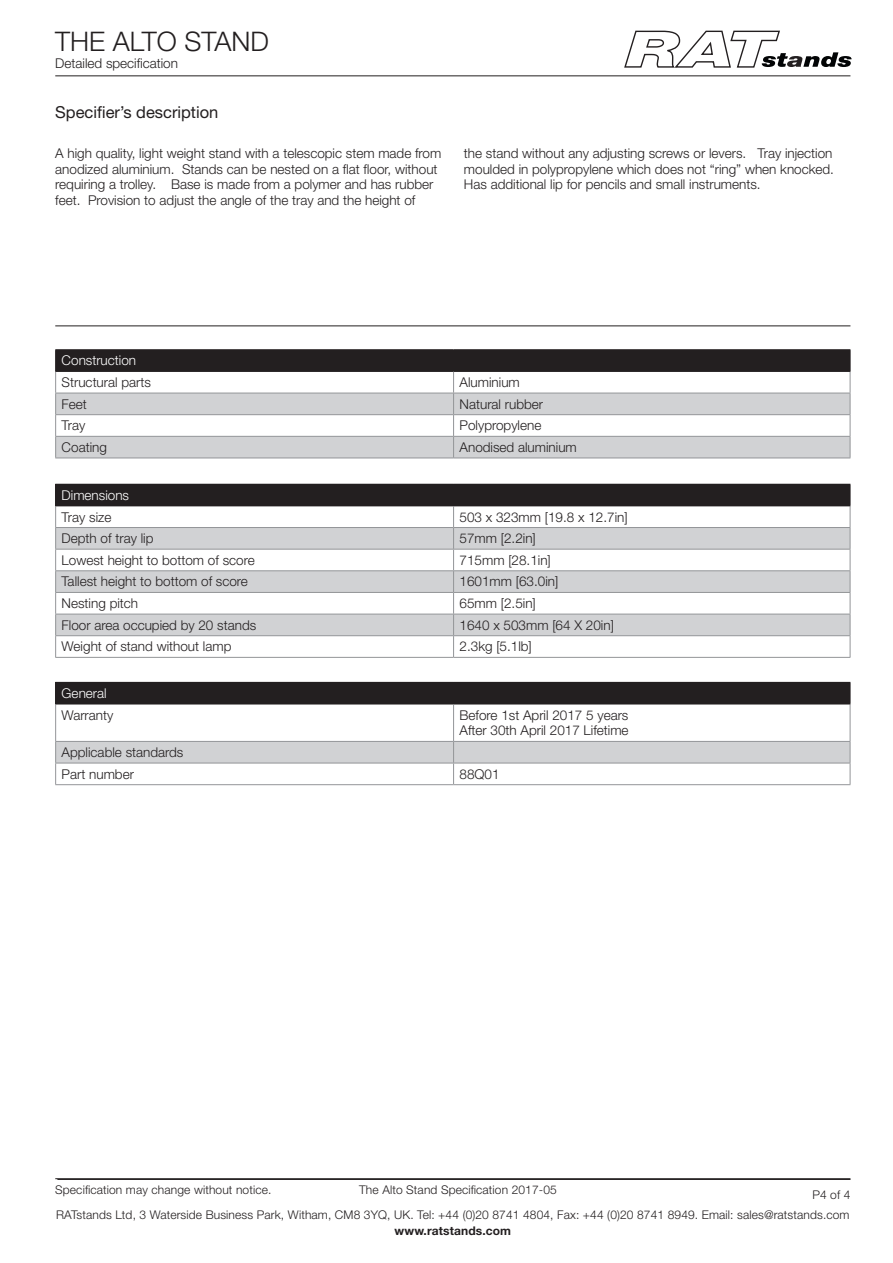
<style>
.page{position:relative;width:893px;height:1263px;background:#fff}
.page>*{position:absolute;margin:0;border:0;box-sizing:border-box;transform-origin:0 0}
.t1{font:300 27px "Helvetica Neue LT Std";color:#231f20}
.t2{font:16.5px "Helvetica Neue LT Std";color:#231f20}
.t3{font:300 13.5px/15.8px "Helvetica Neue LT Std";color:#231f20}
.t4{font:300 13.5px "Helvetica Neue LT Std";color:#fff}
.t5{font:300 12px/24.3px "Helvetica Neue LT Std";letter-spacing:.01em;color:#231f20}
.t6{font:700 12px "Helvetica Neue LT Std";letter-spacing:.01em;color:#231f20}
</style>
<div class="page">
<hr style="left:55px;top:75px;width:795px;height:1px;background:#231f20">
<hr style="left:55px;top:1178px;width:795px;height:1px;background:#231f20">
<hr style="left:55px;top:325px;width:795px;height:1px;background:#231f20">
<hr style="left:55px;top:349px;width:399px;height:1px;background:#231f20">
<hr style="left:454px;top:349px;width:396px;height:1px;background:#231f20">
<hr style="left:55px;top:458px;width:399px;height:1px;background:#939598">
<svg style="left:55px;top:350px;width:796px;height:108px"></svg>
<hr style="left:454px;top:436px;width:396px;height:1px;background:#939598">
<hr style="left:454px;top:458px;width:396px;height:1px;background:#939598">
<div style="left:56px;top:484px;width:794px;height:22px;background:#231f20"></div>
<svg style="left:56px;top:528px;width:794px;height:107px;fill:#d1d2d4"></svg>
<hr style="left:55px;top:484px;width:399px;height:1px;background:#231f20">
<hr style="left:55px;top:527px;width:399px;height:1px;background:#939598">
<hr style="left:454px;top:527px;width:396px;height:1px;background:#939598">
<hr style="left:55px;top:549px;width:399px;height:1px;background:#939598">
<hr style="left:454px;top:549px;width:396px;height:1px;background:#939598">
<hr style="left:55px;top:570px;width:399px;height:1px;background:#939598">
<hr style="left:454px;top:570px;width:396px;height:1px;background:#939598">
<hr style="left:55px;top:592px;width:399px;height:1px;background:#939598">
<hr style="left:454px;top:592px;width:396px;height:1px;background:#939598">
<hr style="left:55px;top:614px;width:399px;height:1px;background:#939598">
<hr style="left:454px;top:614px;width:396px;height:1px;background:#939598">
<svg style="left:55px;top:485px;width:1px;height:172px"></svg>
<hr style="left:55px;top:635px;width:399px;height:1px;background:#939598">
<hr style="left:55px;top:657px;width:399px;height:1px;background:#939598">
<svg style="left:453px;top:506px;width:1px;height:151px"></svg>
<svg style="left:850px;top:485px;width:1px;height:172px"></svg>
<hr style="left:454px;top:635px;width:396px;height:1px;background:#939598">
<hr style="left:454px;top:657px;width:396px;height:1px;background:#939598">
<div style="left:56px;top:682px;width:794px;height:22px;background:#231f20"></div>
<svg style="left:55px;top:683px;width:1px;height:21px"></svg>
<svg style="left:850px;top:683px;width:1px;height:21px"></svg>
<hr style="left:55px;top:682px;width:399px;height:1px;background:#231f20">
<hr style="left:55px;top:704px;width:1px;height:37px;background:#939598">
<hr style="left:55px;top:704px;width:399px;height:1px;background:#231f20">
<hr style="left:453px;top:704px;width:1px;height:37px;background:#939598">
<hr style="left:850px;top:704px;width:1px;height:37px;background:#939598">
<hr style="left:454px;top:704px;width:396px;height:1px;background:#231f20">
<hr style="left:55px;top:784px;width:399px;height:1px;background:#939598">
<svg style="left:55px;top:741px;width:796px;height:43px"></svg>
<hr style="left:454px;top:763px;width:396px;height:1px;background:#939598">
<hr style="left:454px;top:784px;width:396px;height:1px;background:#939598">
<hr style="left:57px;top:1179px;width:793px;height:1px;background:#231f20">
<svg style="left:624px;top:30px;width:228px;height:38px"></svg>
<p class="t1" style="left:55px;top:25px;width:215px">THE ALTO STAND</p>
<p class="t3" style="left:55px;top:55px;width:124px">Detailed specification</p>
<p class="t2" style="left:55px;top:102px;width:165px">Specifier’s description</p>
<p class="t3" style="left:55px;top:145px;width:388px">A high quality, light weight stand with a telescopic stem made from anodized aluminium. Stands can be nested on a flat floor, without requiring a trolley. Base is made from a polymer and has rubber feet. Provision to adjust the angle of the tray and the height of</p>
<p class="t3" style="left:464px;top:145px;width:372px;text-align:justify">the stand without any adjusting screws or levers. Tray injection moulded in polypropylene which does not “ring” when knocked.<br>Has additional lip for pencils and small instruments.</p>
<p class="t4" style="left:62px;top:352px;width:76px">Construction</p>
<p class="t3" style="left:62px;top:374px;width:91px">Structural parts</p>
<p class="t3" style="left:460px;top:374px;width:62px">Aluminium</p>
<p class="t3" style="left:62px;top:396px;width:27px">Feet</p>
<p class="t3" style="left:460px;top:396px;width:85px">Natural rubber</p>
<p class="t3" style="left:62px;top:417px;width:25px">Tray</p>
<p class="t3" style="left:460px;top:417px;width:83px">Polypropylene</p>
<p class="t3" style="left:62px;top:439px;width:47px">Coating</p>
<p class="t3" style="left:460px;top:439px;width:119px">Anodised aluminium</p>
<p class="t4" style="left:62px;top:487px;width:69px">Dimensions</p>
<p class="t3" style="left:62px;top:508px;width:51px">Tray size</p>
<p class="t3" style="left:460px;top:508px;width:170px">503 x 323mm [19.8 x 12.7in]</p>
<p class="t3" style="left:62px;top:530px;width:93px">Depth of tray lip</p>
<p class="t3" style="left:460px;top:530px;width:78px">57mm [2.2in]</p>
<p class="t3" style="left:62px;top:552px;width:195px">Lowest height to bottom of score</p>
<p class="t3" style="left:460px;top:552px;width:93px">715mm [28.1in]</p>
<p class="t3" style="left:62px;top:573px;width:188px">Tallest height to bottom of score</p>
<p class="t3" style="left:460px;top:573px;width:100px">1601mm [63.0in]</p>
<p class="t3" style="left:62px;top:595px;width:78px">Nesting pitch</p>
<p class="t3" style="left:460px;top:595px;width:78px">65mm [2.5in]</p>
<p class="t3" style="left:62px;top:617px;width:196px">Floor area occupied by 20 stands</p>
<p class="t3" style="left:460px;top:617px;width:156px">1640 x 503mm [64 X 20in]</p>
<p class="t3" style="left:62px;top:638px;width:171px">Weight of stand without lamp</p>
<p class="t3" style="left:460px;top:638px;width:74px">2.3kg [5.1lb]</p>
<p class="t4" style="left:62px;top:685px;width:47px">General</p>
<p class="t3" style="left:62px;top:707px;width:53px">Warranty</p>
<p class="t3" style="left:460px;top:707px;width:170px">Before 1st April 2017 5 years</p>
<p class="t3" style="left:460px;top:722px;width:171px">After 30th April 2017 Lifetime</p>
<p class="t3" style="left:62px;top:744px;width:123px">Applicable standards</p>
<p class="t3" style="left:62px;top:766px;width:74px">Part number</p>
<p class="t3" style="left:460px;top:766px;width:42px">88Q01</p>
<p class="t5" style="left:55px;top:1178px;width:218px">Specification may change without notice.</p>
<p class="t5" style="left:812px;top:1182px;width:40px">P4 of 4</p>
<p class="t5" style="left:56px;top:1178px;width:795px;text-indent:303px">The Alto Stand Specification 2017-05<br>RATstands Ltd, 3 Waterside Business Park, Witham, CM8 3YQ, UK. Tel: +44 (0)20 8741 4804, Fax: +44 (0)20 8741 8949. Email: sales@ratstands.com</p>
<p class="t6" style="left:395px;top:1223px;width:118px">www.ratstands.com</p>
</div>
